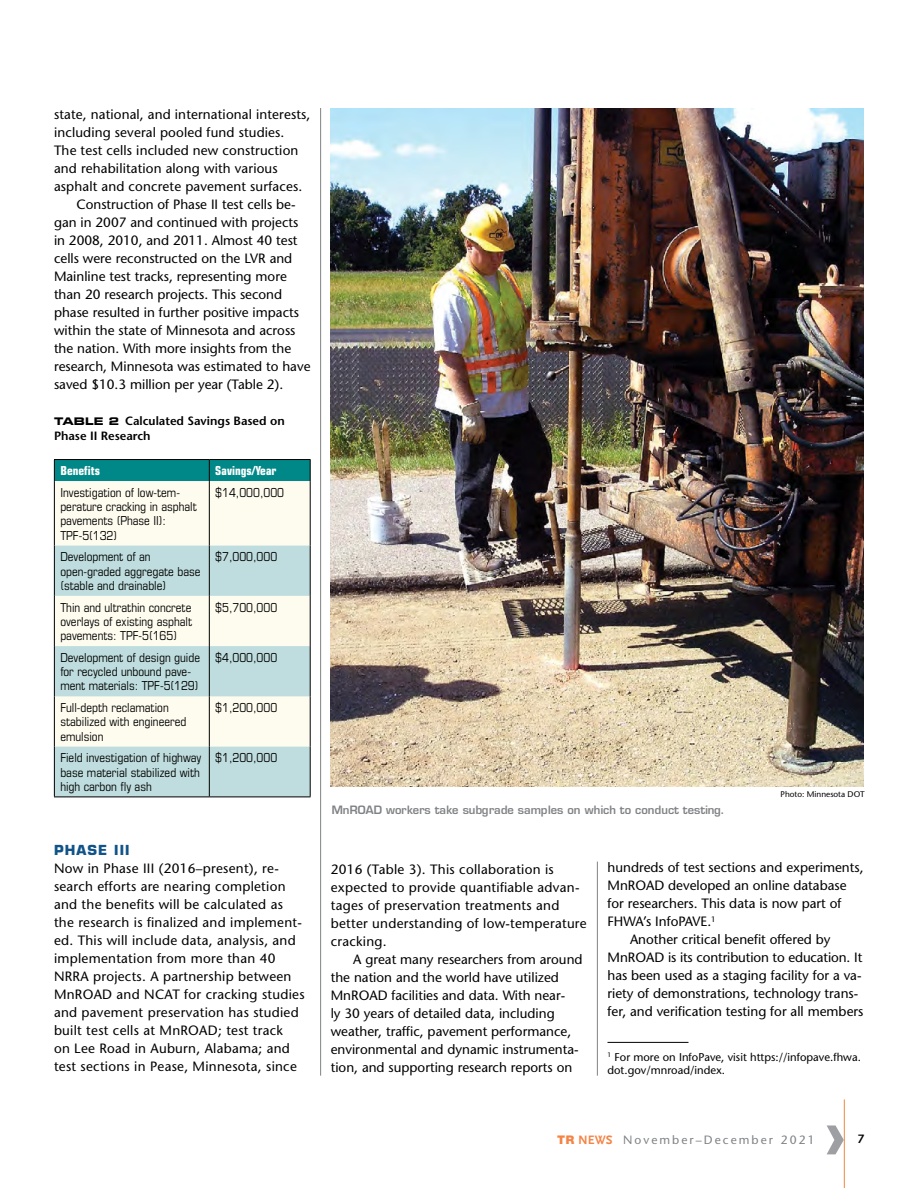
<style>
.page{position:relative;width:918px;height:1188px;background:#fff}
.page>*{position:absolute;margin:0;border:0;box-sizing:border-box;transform-origin:0 0}
.t1{font:700 70.5px "Frutiger";color:#9d9fa2}
.body_text{font:13.5px/18px "Stone Sans";color:#000}
._1st_Para{font:13.5px/18px "Stone Sans";letter-spacing:.02em;color:#000}
.B_Head{font:700 13.5px "Eurostile";letter-spacing:.08em;color:#105388}
.table_text{font:condensed 12.3px/14.2px "Eurostile";color:#000}
.TCH{font:700 condensed 12.3px "Eurostile";color:#fff}
.Figure_Caption{font:600 12px/14.4px "Stone Sans";color:#000}
.t2{font:12px "Stone Sans";letter-spacing:.17em;color:#808285}
.Footnote_1{font:11.25px/13.5px "Stone Sans";color:#000}
.t3{font:600 11.25px "Eurostile";color:#808285}
.Photo_credit{font:8.25px "Stone Sans";color:#000}
.s1{font-family:"Eurostile Bold Extended Two";font-weight:400;font-size:10.5px}
.s2{font-family:"Nimbus San Nov D Blac";font-size:12.75px;color:#f58345}
.s3{font-family:"Scala Sans";font-weight:700;font-size:12.75px;color:#f58345}
</style>
<div class="page">
<hr style="left:844px;top:1099px;width:1px;height:89px;background:#f58345">
<hr style="left:320px;top:108px;width:1px;height:968px;background:#808285">
<hr style="left:597px;top:862px;width:1px;height:214px;background:#808285">
<div style="left:55px;top:481px;width:255px;height:65px;background:#fefbef"></div>
<svg style="left:55px;top:546px;width:255px;height:251px;fill:#bfddde"></svg>
<hr style="left:54px;top:459px;width:155px;height:1px;background:#000">
<hr style="left:209px;top:459px;width:102px;height:1px;background:#000">
<div style="left:54px;top:460px;width:257px;height:21px;background:#088"></div>
<hr style="left:54px;top:481px;width:1px;height:65px;background:#000">
<hr style="left:209px;top:481px;width:1px;height:65px;background:#000">
<hr style="left:310px;top:481px;width:1px;height:65px;background:#000">
<hr style="left:54px;top:546px;width:1px;height:50px;background:#000">
<hr style="left:209px;top:546px;width:1px;height:50px;background:#000">
<hr style="left:310px;top:546px;width:1px;height:50px;background:#000">
<hr style="left:54px;top:596px;width:1px;height:50px;background:#000">
<hr style="left:209px;top:596px;width:1px;height:50px;background:#000">
<hr style="left:310px;top:596px;width:1px;height:50px;background:#000">
<hr style="left:54px;top:646px;width:1px;height:50px;background:#000">
<hr style="left:209px;top:646px;width:1px;height:50px;background:#000">
<hr style="left:310px;top:646px;width:1px;height:50px;background:#000">
<hr style="left:54px;top:696px;width:1px;height:51px;background:#000">
<hr style="left:209px;top:696px;width:1px;height:51px;background:#000">
<hr style="left:310px;top:696px;width:1px;height:51px;background:#000">
<hr style="left:54px;top:747px;width:1px;height:50px;background:#000">
<hr style="left:54px;top:797px;width:155px;height:1px;background:#000">
<hr style="left:209px;top:747px;width:1px;height:50px;background:#000">
<hr style="left:310px;top:747px;width:1px;height:50px;background:#000">
<hr style="left:209px;top:797px;width:102px;height:1px;background:#000">
<img style="left:331px;top:108px;width:533px;height:679px">
<hr style="left:608px;top:1042px;width:80px;height:1px;background:#000">
<p class="_1st_Para" style="left:54px;top:105px;width:258px">state, national, and international interests, including several pooled fund studies.<br>The test cells included new construction and rehabilitation along with various asphalt and concrete pavement surfaces.</p>
<p class="body_text" style="left:54px;top:195px;width:258px;text-indent:22px">Construction of Phase II test cells be&shy;gan in 2007 and continued with projects in 2008, 2010, and 2011. Almost 40 test cells were reconstructed on the LVR and Mainline test tracks, representing more than 20 research projects. This second phase resulted in further positive impacts within the state of Minnesota and across the nation. With more insights from the research, Minnesota was estimated to have saved $10.3 million per year (Table 2).</p>
<p class="Figure_Caption" style="left:54px;top:414px;width:232px"><span class="s1">TABLE 2</span> Calculated Savings Based on<br>Phase II Research</p>
<p class="TCH" style="left:60px;top:463px;width:41px">Benefits</p>
<p class="TCH" style="left:215px;top:463px;width:63px">Savings/Year</p>
<p class="table_text" style="left:60px;top:485px;width:138px">Investigation of low-tem&shy;perature cracking in asphalt pavements (Phase II):<br>TPF-5(132)</p>
<p class="table_text" style="left:215px;top:485px;width:70px">$14,000,000</p>
<p class="table_text" style="left:60px;top:550px;width:142px">Development of an open-graded aggregate base (stable and drainable)</p>
<p class="table_text" style="left:215px;top:550px;width:63px">$7,000,000</p>
<p class="table_text" style="left:60px;top:600px;width:133px;text-align:justify">Thin and ultrathin concrete overlays of existing asphalt pavements: TPF-5(165)</p>
<p class="table_text" style="left:215px;top:600px;width:63px">$5,700,000</p>
<p class="table_text" style="left:60px;top:650px;width:141px">Development of design guide for recycled unbound pave&shy;ment materials: TPF-5(129)</p>
<p class="table_text" style="left:215px;top:650px;width:63px">$4,000,000</p>
<p class="table_text" style="left:60px;top:700px;width:128px">Full-depth reclamation stabilized with engineered emulsion</p>
<p class="table_text" style="left:215px;top:700px;width:63px">$1,200,000</p>
<p class="table_text" style="left:60px;top:751px;width:143px;text-align:justify">Field investigation of highway base material stabilized with high carbon fly ash</p>
<p class="table_text" style="left:215px;top:751px;width:63px">$1,200,000</p>
<p class="B_Head" style="left:54px;top:842px;width:77px">PHASE III</p>
<p class="_1st_Para" style="left:54px;top:859px;width:252px">Now in Phase III (2016–present), re&shy;search efforts are nearing completion and the benefits will be calculated as the research is finalized and implement&shy;ed. This will include data, analysis, and implementation from more than 40<br>NRRA projects. A partnership between MnROAD and NCAT for cracking studies and pavement preservation has studied built test cells at MnROAD; test track<br>on Lee Road in Auburn, Alabama; and test sections in Pease, Minnesota, since</p>
<p class="t3" style="left:331px;top:803px;width:395px">MnROAD workers take subgrade samples on which to conduct testing.</p>
<p class="Photo_credit" style="left:781px;top:789px;width:86px">Photo: Minnesota DOT</p>
<p class="_1st_Para" style="left:331px;top:860px;width:258px">2016 (Table 3). This collaboration is expected to provide quantifiable advan&shy;tages of preservation treatments and better understanding of low-temperature cracking.</p>
<p class="body_text" style="left:331px;top:950px;width:253px;text-indent:22px">A great many researchers from around the nation and the world have utilized MnROAD facilities and data. With near-<br>ly 30 years of detailed data, including weather, traffic, pavement performance, environmental and dynamic instrumenta&shy;tion, and supporting research reports on</p>
<p class="body_text" style="left:608px;top:859px;width:258px">hundreds of test sections and experiments, MnROAD developed an online database for researchers. This data is now part of FHWA’s InfoPAVE.<sup>1</sup></p>
<p class="body_text" style="left:608px;top:931px;width:257px;text-indent:22px">Another critical benefit offered by MnROAD is its contribution to education. It has been used as a staging facility for a va&shy;riety of demonstrations, technology trans&shy;fer, and verification testing for all members</p>
<p class="Footnote_1" style="left:608px;top:1050px;width:255px"><sup>1</sup> For more on InfoPave, visit https://infopave.fhwa. dot.gov/mnroad/index.</p>
<h1 class="t1" style="left:824px;top:1093px;width:25px">›</h1>
<p class="t2" style="left:557px;top:1132px;width:259px"><span class="s2">TR</span> <span class="s3">NEWS</span> November–December 2021</p>
<p class="Figure_Caption" style="left:858px;top:1132px;width:8px">7</p>
</div>
